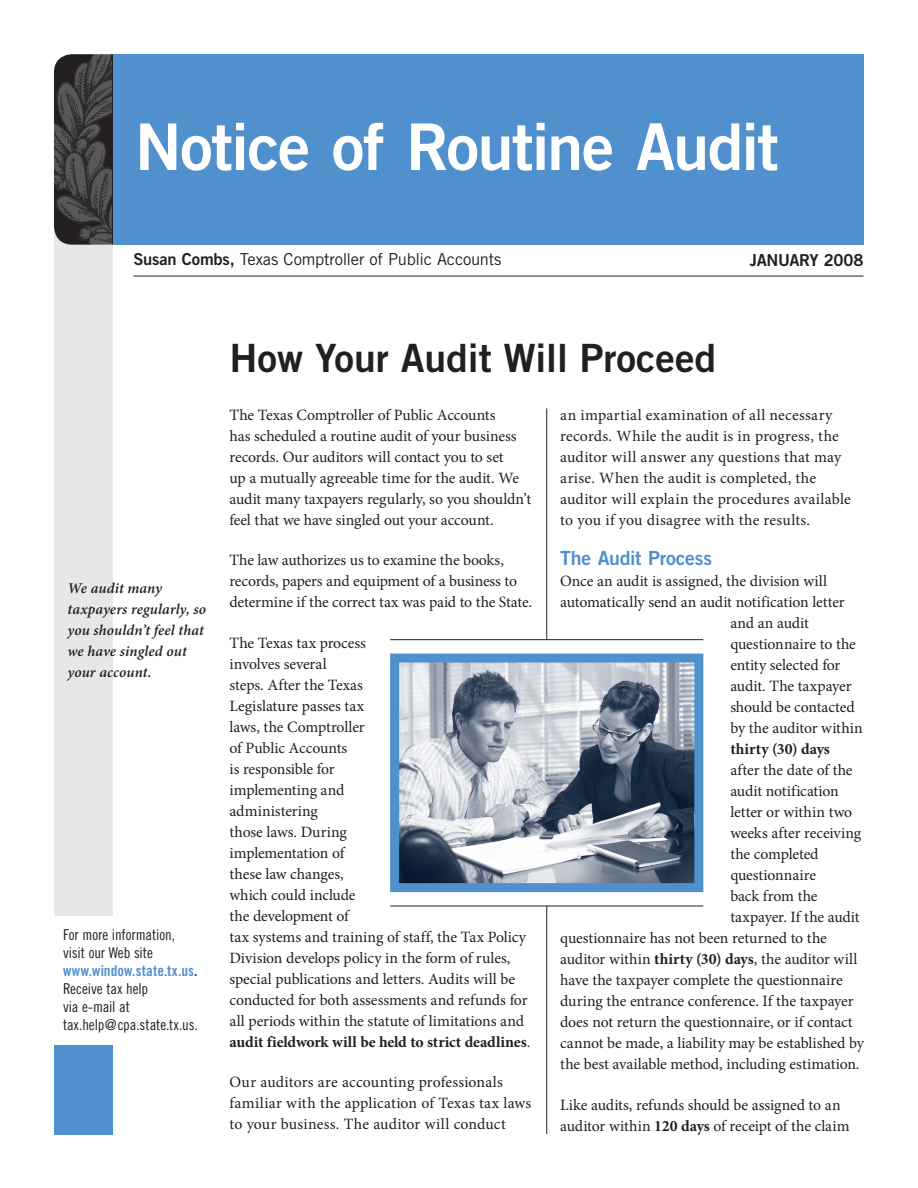
<style>
.page{position:relative;width:918px;height:1188px;background:#fff}
.page>*{position:absolute;margin:0;border:0;box-sizing:border-box;transform-origin:0 0}
.Title{font:64.5px "Trade Gothic LT Std Bd 2";letter-spacing:-.025em;color:#fff}
.Subhead_1{font:39px "Trade Gothic LT Std Bd 2";color:#231f20}
.Subhead_2{font:19.5px "Trade Gothic LT Std Bd 2";letter-spacing:-.015em;color:#5090cc}
.t1{font:16.5px "Trade Gothic LT Std";letter-spacing:-.015em;color:#231f20}
.t2{font:16.5px "Trade Gothic LT Std Bd 2";letter-spacing:-.025em;color:#231f20}
.Body{font:15.75px/21px "Minion Pro";letter-spacing:-.005em;color:#231f20}
.Body-2{font:15.75px/21px "Minion Pro";letter-spacing:.015em;color:#231f20}
.Body-3{font:700 15.75px "Minion Pro";color:#231f20}
.t3{font:15px/18.1px "Trade Gothic Cond Eighteen";letter-spacing:-.005em;color:#231f20}
.t4{font:italic 600 15px/21px "Minion Pro";letter-spacing:.005em;color:#231f20}
.t5{font:15px "Trade Gothic Bold Cond Twenty";letter-spacing:.01em;color:#5090cc}
.s1{font-family:"Trade Gothic LT Std Bd 2"}
.s2{color:#231f20}
.s3{font-weight:700}
</style>
<div class="page">
<div style="left:54px;top:224px;width:59px;height:691px;background:#e6e7e9"></div>
<div style="left:113px;top:54px;width:751px;height:191px;background:#5090cc"></div>
<hr style="left:134px;top:276px;width:729px;height:1px;background:#231f20">
<div style="left:54px;top:1045px;width:59px;height:90px;background:#5090cc"></div>
<img style="left:54px;top:54px;width:58px;height:191px">
<img style="left:400px;top:664px;width:293px;height:218px">
<div style="left:390px;top:654px;width:313px;height:238px;border:9px solid #5090cc"></div>
<hr style="left:390px;top:639px;width:313px;height:1px;background:#231f20">
<hr style="left:546px;top:408px;width:1px;height:232px;background:#231f20">
<hr style="left:390px;top:906px;width:313px;height:1px;background:#231f20">
<hr style="left:546px;top:906px;width:1px;height:228px;background:#231f20">
<p class="Title" style="left:135px;top:107px;width:645px">Notice of Routine Audit</p>
<p class="t1" style="left:134px;top:249px;width:370px"><span class="s1">Susan Combs,</span> Texas Comptroller of Public Accounts</p>
<p class="t2" style="left:750px;top:250px;width:115px">JANUARY 2008</p>
<p class="t4" style="left:68px;top:577px;width:140px">We audit many taxpayers regularly, so you shouldn’t feel that we have singled out your account.</p>
<p class="t3" style="left:63px;top:926px;width:114px">For more information, visit our Web site</p>
<p class="t5" style="left:63px;top:962px;width:136px">www.window.state.tx.us<span class="s2">.</span></p>
<p class="t3" style="left:63px;top:980px;width:136px">Receive tax help<br>via e-mail at tax.help@cpa.state.tx.us.</p>
<p class="Subhead_1" style="left:230px;top:334px;width:488px">How Your Audit Will Proceed</p>
<p class="Body" style="left:230px;top:404px;width:303px">The Texas Comptroller of Public Accounts<br>has scheduled a routine audit of your business records. Our auditors will contact you to set<br>up a mutually agreeable time for the audit. We audit many taxpayers regularly, so you shouldn’t feel that we have singled out your account.</p>
<p class="Body" style="left:230px;top:550px;width:304px">The law authorizes us to examine the books, records, papers and equipment of a business to determine if the correct tax was paid to the State.</p>
<p class="Body" style="left:230px;top:632px;width:302px">The Texas tax process<br>involves several<br>steps. After the Texas<br>Legislature passes tax<br>laws, the Comptroller<br>of Public Accounts<br>is responsible for<br>implementing and<br>administering<br>those laws. During<br>implementation of<br>these law changes,<br>which could include<br>the development of<br>tax systems and training of staff, the Tax Policy<br>Division develops policy in the form of rules, special publications and letters. Audits will be conducted for both assessments and refunds for all periods within the statute of limitations and <span class="s3">audit fieldwork will be held to strict deadlines</span>.</p>
<p class="Body" style="left:230px;top:1072px;width:303px">Our auditors are accounting professionals familiar with the application of Texas tax laws to your business. The auditor will conduct</p>
<p class="Body-2" style="left:560px;top:404px;width:292px">an impartial examination of all necessary records. While the audit is in progress, the auditor will answer any questions that may arise. When the audit is completed, the auditor will explain the procedures available to you if you disagree with the results.</p>
<p class="Subhead_2" style="left:560px;top:546px;width:153px">The Audit Process</p>
<p class="Body" style="left:560px;top:571px;width:268px">Once an audit is assigned, the division will</p>
<p class="Body" style="left:560px;top:592px;width:286px">automatically send an audit notification letter</p>
<p class="Body" style="left:730px;top:613px;width:80px">and an audit</p>
<p class="Body" style="left:730px;top:634px;width:127px">questionnaire to the</p>
<p class="Body" style="left:730px;top:655px;width:112px">entity selected for</p>
<p class="Body" style="left:730px;top:676px;width:123px">audit. The taxpayer</p>
<p class="Body" style="left:730px;top:697px;width:126px">should be contacted</p>
<p class="Body" style="left:730px;top:718px;width:134px">by the auditor within</p>
<p class="Body-3" style="left:730px;top:738px;width:101px">thirty (30) days</p>
<p class="Body" style="left:730px;top:760px;width:124px">after the date of the</p>
<p class="Body" style="left:730px;top:781px;width:110px">audit notification</p>
<p class="Body" style="left:730px;top:802px;width:123px">letter or within two</p>
<p class="Body" style="left:730px;top:823px;width:133px">weeks after receiving</p>
<p class="Body" style="left:730px;top:844px;width:90px">the completed</p>
<p class="Body" style="left:730px;top:865px;width:87px">questionnaire</p>
<p class="Body" style="left:730px;top:886px;width:89px">back from the</p>
<p class="Body" style="left:730px;top:907px;width:131px">taxpayer. If the audit</p>
<p class="Body" style="left:560px;top:928px;width:268px">questionnaire has not been returned to the</p>
<p class="Body" style="left:560px;top:949px;width:299px">auditor within <span class="s3">thirty (30) days</span>, the auditor will</p>
<p class="Body" style="left:560px;top:970px;width:284px">have the taxpayer complete the questionnaire</p>
<p class="Body" style="left:560px;top:991px;width:295px">during the entrance conference. If the taxpayer</p>
<p class="Body" style="left:560px;top:1012px;width:294px">does not return the questionnaire, or if contact</p>
<p class="Body" style="left:560px;top:1033px;width:305px">cannot be made, a liability may be established by</p>
<p class="Body" style="left:560px;top:1054px;width:301px">the best available method, including estimation.</p>
<p class="Body" style="left:560px;top:1094px;width:291px">Like audits, refunds should be assigned to an auditor within <span class="s3">120 days</span> of receipt of the claim</p>
</div>
